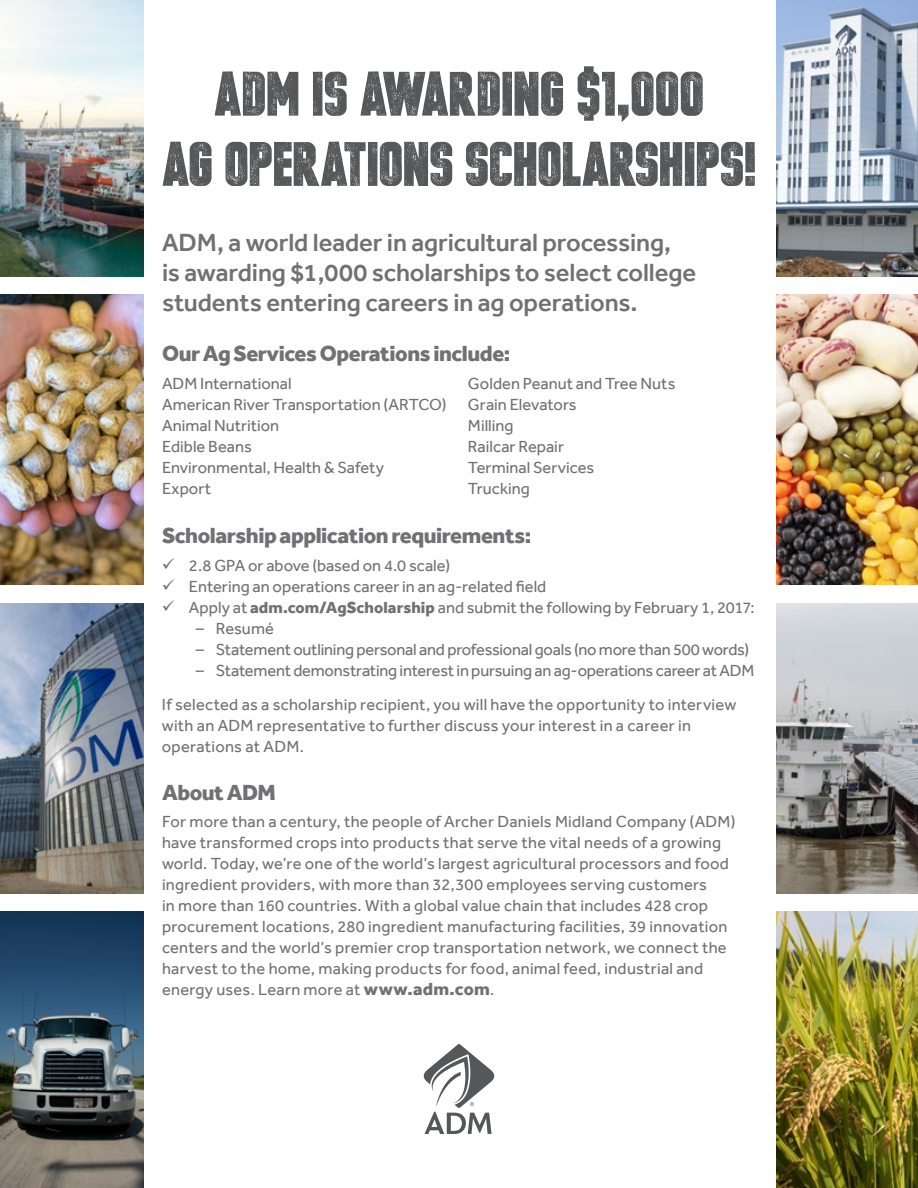
<style>
.page{position:relative;width:918px;height:1188px;background:#fff}
.page>*{position:absolute;margin:0;border:0;box-sizing:border-box;transform-origin:0 0}
.t1{font:58.5px/70.2px "Headlined";color:#555759;text-align:center}
.t2{font:500 25.5px/30px "Effra";letter-spacing:-.005em;color:#717073}
.t3{font:800 22.5px "Effra";letter-spacing:-.02em;color:#717073}
.t4{font:16.5px/21px "Effra";letter-spacing:.01em;color:#717073}
.t5{font:16.5px "Effra";letter-spacing:-.015em;color:#717073}
.s1{font-weight:800}
.s2{font-weight:800;font-size:18px}
</style>
<div class="page">
<svg style="left:424px;top:1044px;width:70px;height:90px"></svg>
<img style="left:0;top:0;width:144px;height:276px">
<img style="left:777px;top:0;width:141px;height:276px">
<img style="left:0;top:295px;width:144px;height:290px">
<img style="left:777px;top:295px;width:141px;height:290px">
<img style="left:0;top:603px;width:144px;height:290px">
<img style="left:777px;top:603px;width:141px;height:290px">
<img style="left:777px;top:912px;width:141px;height:276px">
<img style="left:0;top:912px;width:144px;height:276px">
<h1 class="t1" style="left:162px;top:60px;width:596px">ADM IS AWARDING $1,000<br>AG OPERATIONS SCHOLARSHIPS!</h1>
<h2 class="t2" style="left:162px;top:228px;width:536px">ADM, a world leader in agricultural processing,<br>is awarding $1,000 scholarships to select college students entering careers in ag operations.</h2>
<h3 class="t3" style="left:162px;top:339px;width:350px">Our Ag Services Operations include:</h3>
<p class="t4" style="left:162px;top:372px;width:286px">ADM International<br>American River Transportation (ARTCO)<br>Animal Nutrition<br>Edible Beans<br>Environmental, Health &amp; Safety<br>Export</p>
<p class="t4" style="left:468px;top:372px;width:209px">Golden Peanut and Tree Nuts<br>Grain Elevators<br>Milling<br>Railcar Repair<br>Terminal Services<br>Trucking</p>
<h3 class="t3" style="left:162px;top:522px;width:371px">Scholarship application requirements:</h3>
<p class="t4" style="left:189px;top:555px;width:567px">2.8 GPA or above (based on 4.0 scale)<br>Entering an operations career in an ag-related field<br>Apply at <span class="s1">adm.com/AgScholarship</span> and submit the following by February 1, 2017:</p>
<p class="t4" style="left:196px;top:618px;width:80px">– Resumé</p>
<p class="t5" style="left:196px;top:640px;width:555px">– Statement outlining personal and professional goals (no more than 500 words)</p>
<p class="t4" style="left:162px;top:653px;width:594px;line-height:34.5px;text-indent:34px">– Statement demonstrating interest in pursuing an ag-operations career at ADM<br>If selected as a scholarship recipient, you will have the opportunity to interview</p>
<p class="t4" style="left:162px;top:715px;width:531px">with an ADM representative to further discuss your interest in a career in operations at ADM.</p>
<h3 class="t3" style="left:162px;top:778px;width:115px">About ADM</h3>
<p class="t4" style="left:162px;top:811px;width:575px">For more than a century, the people of Archer Daniels Midland Company (ADM) have transformed crops into products that serve the vital needs of a growing world. Today, we’re one of the world’s largest agricultural processors and food ingredient providers, with more than 32,300 employees serving customers<br>in more than 160 countries. With a global value chain that includes 428 crop procurement locations, 280 ingredient manufacturing facilities, 39 innovation centers and the world’s premier crop transportation network, we connect the harvest to the home, making products for food, animal feed, industrial and energy uses. Learn more at <span class="s2">www.adm.com</span>.</p>
</div>
